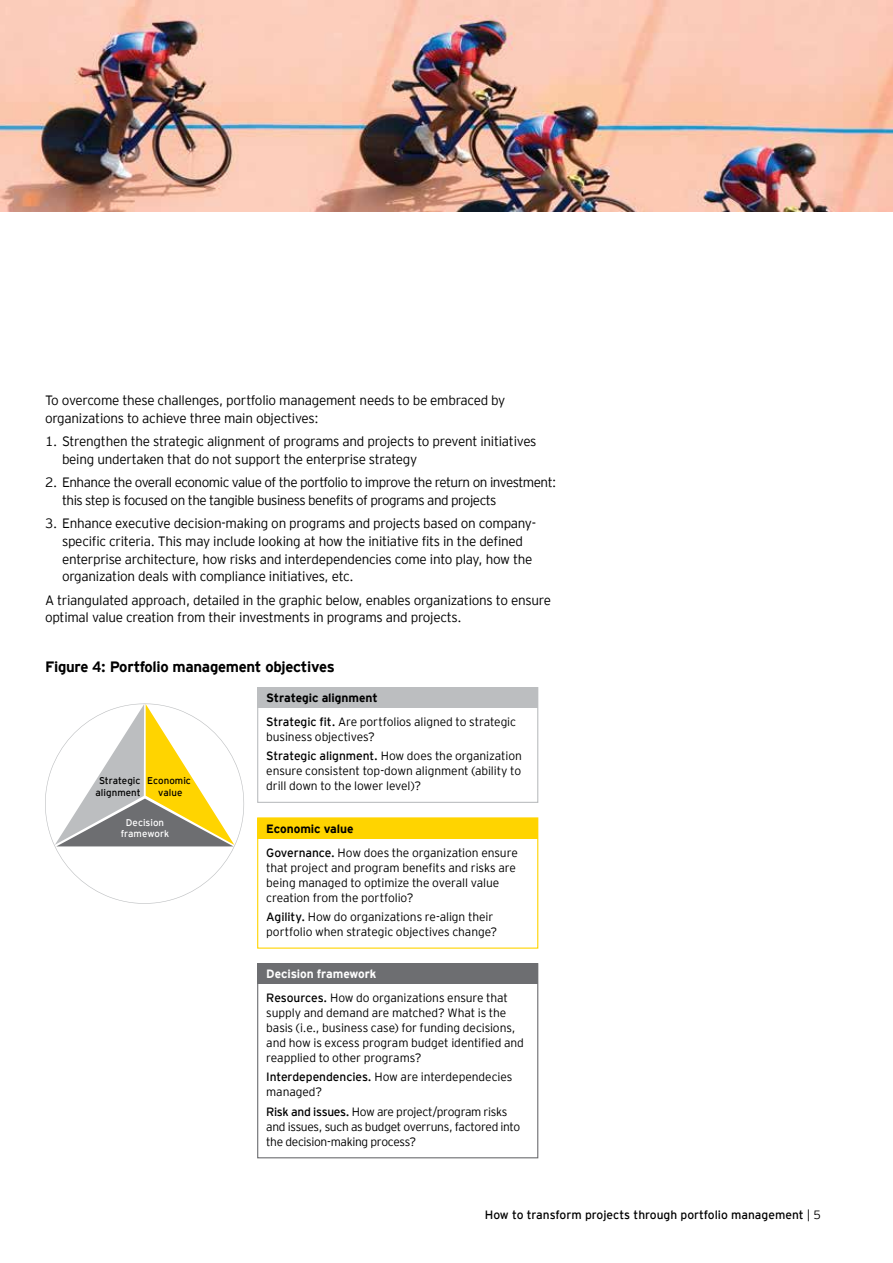
<style>
.page{position:relative;width:893px;height:1263px;background:#fff}
.page>*{position:absolute;margin:0;border:0;box-sizing:border-box;transform-origin:0 0}
.t1{font:700 15px "EY Interstate";letter-spacing:-.02em;color:#000}
.t2{font:300 13.5px/17.5px "EY Interstate";letter-spacing:-.02em;color:#000}
.t3{font:300 13.5px/17.5px "EY Interstate";letter-spacing:-.04em;color:#000}
.t4{font:300 12px/15px "EY Interstate";letter-spacing:-.01em;color:#000}
.t5{font:12px "EY Interstate";color:#000}
.t6{font:9.75px/11.7px "EY Interstate";color:#000;text-align:center}
.t7{font:9.75px/11.7px "EY Interstate";color:#fff;text-align:center}
.s1{font-weight:700}
.s2{font-weight:400}
.s3{font-weight:700;color:#fff}
.s4{font-weight:300}
</style>
<div class="page">
<img style="left:0;top:0;width:893px;height:212px">
<svg style="left:45px;top:703px;width:199px;height:201px"></svg>
<div style="left:258px;top:964px;width:280px;height:20px;background:#6d6e71"></div>
<div style="left:257px;top:963px;width:281px;height:195px;border:1px solid #6d6e71"></div>
<div style="left:258px;top:818px;width:280px;height:20px;background:#ffd400"></div>
<div style="left:257px;top:817px;width:281px;height:132px;border:1px solid #ffd400"></div>
<div style="left:258px;top:688px;width:280px;height:20px;background:#bcbec0"></div>
<div style="left:257px;top:687px;width:281px;height:116px;border:1px solid #bcbec0"></div>
<p class="t2" style="left:45px;top:391px;width:462px">To overcome these challenges, portfolio management needs to be embraced by organizations to achieve three main objectives:</p>
<p class="t2" style="left:62px;top:432px;width:476px;text-indent:-17px">1. Strengthen the strategic alignment of programs and projects to prevent initiatives being undertaken that do not support the enterprise strategy</p>
<p class="t3" style="left:62px;top:473px;width:496px;text-indent:-17px">2. Enhance the overall economic value of the portfolio to improve the return on investment: this step is focused on the tangible business benefits of programs and projects</p>
<p class="t2" style="left:62px;top:514px;width:476px;text-indent:-17px">3. Enhance executive decision-making on programs and projects based on company&shy;specific criteria. This may include looking at how the initiative fits in the defined enterprise architecture, how risks and interdependencies come into play, how the organization deals with compliance initiatives, etc.</p>
<p class="t2" style="left:45px;top:590px;width:508px">A triangulated approach, detailed in the graphic below, enables organizations to ensure optimal value creation from their investments in programs and projects.</p>
<p class="t1" style="left:45px;top:656px;width:291px">Figure 4: Portfolio management objectives</p>
<p class="t6" style="left:96px;top:774px;width:47px">Strategic alignment</p>
<p class="t6" style="left:147px;top:774px;width:45px">Economic value</p>
<p class="t7" style="left:121px;top:816px;width:50px">Decision framework</p>
<p class="t4" style="left:266px;top:686px;width:251px;line-height:23.2px"><span class="s1">Strategic alignment<br></span><span class="s2">Strategic fit.</span> Are portfolios aligned to strategic</p>
<p class="t4" style="left:266px;top:726px;width:257px;line-height:19.5px">business objectives?<br><span class="s2">Strategic alignment.</span> How does the organization</p>
<p class="t4" style="left:266px;top:763px;width:256px">ensure consistent top-down alignment (ability to drill down to the lower level)?</p>
<p class="t4" style="left:266px;top:816px;width:253px;line-height:23.9px"><span class="s1">Economic value<br></span><span class="s2">Governance.</span> How does the organization ensure</p>
<p class="t4" style="left:266px;top:859px;width:251px">that project and program benefits and risks are being managed to optimize the overall value creation from the portfolio?</p>
<p class="t4" style="left:266px;top:908px;width:233px"><span class="s2">Agility.</span> How do organizations re-align their portfolio when strategic objectives change?</p>
<p class="t4" style="left:266px;top:962px;width:243px;line-height:23.2px"><span class="s3">Decision framework<br></span><span class="s2">Resources.</span> How do organizations ensure that</p>
<p class="t4" style="left:266px;top:1004px;width:259px">supply and demand are matched? What is the basis (i.e., business case) for funding decisions, and how is excess program budget identified and reapplied to other programs?</p>
<p class="t4" style="left:266px;top:1069px;width:248px"><span class="s2">Interdependencies.</span> How are interdependecies managed?</p>
<p class="t4" style="left:266px;top:1103px;width:256px"><span class="s2">Risk and issues.</span> How are project/program risks and issues, such as budget overruns, factored into the decision-making process?</p>
<p class="t5" style="left:485px;top:1206px;width:338px">How to transform projects through portfolio management <span class="s4">| 5</span></p>
</div>
